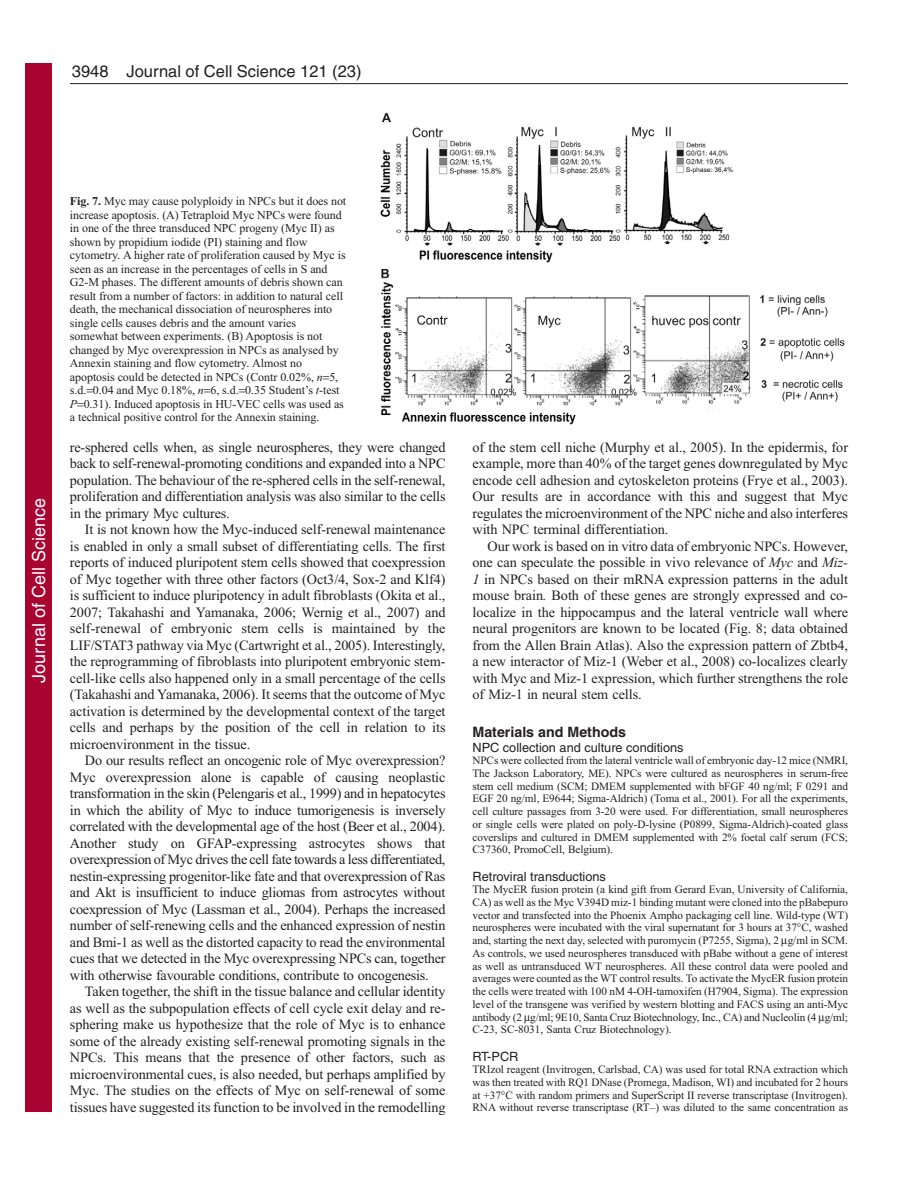
<style>
.page{position:relative;width:918px;height:1188px;background:#fff}
.page>*{position:absolute;margin:0;border:0;box-sizing:border-box;transform-origin:0 0}
.t1{font:18px "Helvetica";color:#fff}
.t2{font:16.5px "Helvetica";color:#231f20}
.t3{font:14.25px/16.5px "Times New Roman";letter-spacing:-.005em;color:#231f20;text-align:justify}
.t4{font:700 14.25px "Helvetica";color:#231f20}
.t5{font:12.75px "Helvetica";color:#231f20}
.t6{font:12px/13.5px "Times New Roman";letter-spacing:-.005em;color:#231f20}
.t7{font:11.25px/12.8px "Times New Roman";letter-spacing:-.005em;color:#231f20;text-align:justify}
.s1{font-weight:700}
.s2{font-style:italic}
</style>
<div class="page">
<hr style="left:70px;top:83px;width:778px;height:1px;background:#231f20">
<img style="left:380px;top:112px;width:465px;height:313px">
<div style="left:26px;top:64px;width:26px;height:1048px;background:#a90332"></div>
<p class="t2" style="left:72px;top:65px;width:38px">3948</p>
<p class="t2" style="left:127px;top:65px;width:237px">Journal of Cell Science 121 (23)</p>
<p class="t1" style="left:28px;top:683px;width:186px;rotate:-90deg">Journal of Cell Science</p>
<p class="t6" style="left:70px;top:195px;width:278px"><span class="s1">Fig. 7.</span> Myc may cause polyploidy in NPCs but it does not increase apoptosis. (A) Tetraploid Myc NPCs were found in one of the three transduced NPC progeny (Myc II) as shown by propidium iodide (PI) staining and flow cytometry. A higher rate of proliferation caused by Myc is seen as an increase in the percentages of cells in S and G2-M phases. The different amounts of debris shown can result from a number of factors: in addition to natural cell death, the mechanical dissociation of neurospheres into single cells causes debris and the amount varies somewhat between experiments. (B) Apoptosis is not changed by Myc overexpression in NPCs as analysed by Annexin staining and flow cytometry. Almost no apoptosis could be detected in NPCs (Contr 0.02%, <span class="s2">n</span> 5, s.d. 0.04 and Myc 0.18%, <span class="s2">n</span> 6, s.d. 0.35 Student’s <span class="s2">t</span>-test <span class="s2">P</span> 0.31). Induced apoptosis in HU-VEC cells was used as a technical positive control for the Annexin staining.</p>
<p class="t3" style="left:70px;top:440px;width:377px">re-sphered cells when, as single neurospheres, they were changed back to self-renewal-promoting conditions and expanded into a NPC population. The behaviour of the re-sphered cells in the self-renewal, proliferation and differentiation analysis was also similar to the cells in the primary Myc cultures.</p>
<p class="t3" style="left:70px;top:522px;width:377px;text-indent:15px">It is not known how the Myc-induced self-renewal maintenance is enabled in only a small subset of differentiating cells. The first reports of induced pluripotent stem cells showed that coexpression of Myc together with three other factors (Oct3/4, Sox-2 and Klf4) is sufficient to induce pluripotency in adult fibroblasts (Okita et al., 2007; Takahashi and Yamanaka, 2006; Wernig et al., 2007) and self-renewal of embryonic stem cells is maintained by the LIF/STAT3 pathway via Myc (Cartwright et al., 2005). Interestingly, the reprogramming of fibroblasts into pluripotent embryonic stem&shy;cell-like cells also happened only in a small percentage of the cells (Takahashi and Yamanaka, 2006). It seems that the outcome of Myc activation is determined by the developmental context of the target cells and perhaps by the position of the cell in relation to its microenvironment in the tissue.</p>
<p class="t3" style="left:70px;top:753px;width:377px;text-indent:15px">Do our results reflect an oncogenic role of Myc overexpression?<br>Myc overexpression alone is capable of causing neoplastic transformation in the skin (Pelengaris et al., 1999) and in hepatocytes in which the ability of Myc to induce tumorigenesis is inversely correlated with the developmental age of the host (Beer et al., 2004).<br>Another study on GFAP-expressing astrocytes shows that overexpression of Myc drives the cell fate towards a less differentiated, nestin-expressing progenitor-like fate and that overexpression of Ras and Akt is insufficient to induce gliomas from astrocytes without coexpression of Myc (Lassman et al., 2004). Perhaps the increased number of self-renewing cells and the enhanced expression of nestin and Bmi-1 as well as the distorted capacity to read the environmental cues that we detected in the Myc overexpressing NPCs can, together with otherwise favourable conditions, contribute to oncogenesis.</p>
<p class="t3" style="left:70px;top:984px;width:377px;text-indent:15px">Taken together, the shift in the tissue balance and cellular identity as well as the subpopulation effects of cell cycle exit delay and re&shy;sphering make us hypothesize that the role of Myc is to enhance some of the already existing self-renewal promoting signals in the NPCs. This means that the presence of other factors, such as microenvironmental cues, is also needed, but perhaps amplified by Myc. The studies on the effects of Myc on self-renewal of some tissues have suggested its function to be involved in the remodelling</p>
<p class="t3" style="left:472px;top:440px;width:377px">of the stem cell niche (Murphy et al., 2005). In the epidermis, for example, more than 40% of the target genes downregulated by Myc encode cell adhesion and cytoskeleton proteins (Frye et al., 2003).<br>Our results are in accordance with this and suggest that Myc regulates the microenvironment of the NPC niche and also interferes with NPC terminal differentiation.</p>
<p class="t3" style="left:472px;top:539px;width:377px;text-indent:15px">Our work is based on in vitro data of embryonic NPCs. However, one can speculate the possible in vivo relevance of <span class="s2">Myc</span> and <span class="s2">Miz-1</span> in NPCs based on their mRNA expression patterns in the adult mouse brain<span class="s2">.</span> Both of these genes are strongly expressed and co&shy;localize in the hippocampus and the lateral ventricle wall where neural progenitors are known to be located (Fig. 8; data obtained from the Allen Brain Atlas). Also the expression pattern of Zbtb4, a new interactor of Miz-1 (Weber et al., 2008) co-localizes clearly with Myc and Miz-1 expression, which further strengthens the role of Miz-1 in neural stem cells.</p>
<p class="t4" style="left:472px;top:726px;width:155px">Materials and Methods</p>
<p class="t5" style="left:472px;top:742px;width:213px">NPC collection and culture conditions</p>
<p class="t7" style="left:472px;top:755px;width:377px">NPCs were collected from the lateral ventricle wall of embryonic day-12 mice (NMRI, The Jackson Laboratory, ME). NPCs were cultured as neurospheres in serum-free stem cell medium (SCM; DMEM supplemented with bFGF 40 ng/ml; F 0291 and EGF 20 ng/ml, E9644; Sigma-Aldrich) (Toma et al., 2001). For all the experiments, cell culture passages from 3-20 were used. For differentiation, small neurospheres or single cells were plated on poly-D-lysine (P0899, Sigma-Aldrich)-coated glass coverslips and cultured in DMEM supplemented with 2% foetal calf serum (FCS; C37360, PromoCell, Belgium).</p>
<p class="t5" style="left:472px;top:871px;width:135px">Retroviral transductions</p>
<p class="t7" style="left:472px;top:884px;width:377px">The MycER fusion protein (a kind gift from Gerard Evan, University of California, CA) as well as the Myc V394D miz-1 binding mutant were cloned into the pBabepuro vector and transfected into the Phoenix Ampho packaging cell line. Wild-type (WT) neurospheres were incubated with the viral supernatant for 3 hours at 37°C, washed and, starting the next day, selected with puromycin (P7255, Sigma), 2 g/ml in SCM.<br>As controls, we used neurospheres transduced with pBabe without a gene of interest as well as untransduced WT neurospheres. All these control data were pooled and averages were counted as the WT control results. To activate the MycER fusion protein the cells were treated with 100 nM 4-OH-tamoxifen (H7904, Sigma). The expression level of the transgene was verified by western blotting and FACS using an anti-Myc antibody (2 g/ml; 9E10, Santa Cruz Biotechnology, Inc., CA) and Nucleolin (4 g/ml; C-23, SC-8031, Santa Cruz Biotechnology).</p>
<p class="t5" style="left:472px;top:1051px;width:47px">RT-PCR</p>
<p class="t7" style="left:472px;top:1064px;width:377px">TRIzol reagent (Invitrogen, Carlsbad, CA) was used for total RNA extraction which was then treated with RQ1 DNase (Promega, Madison, WI) and incubated for 2 hours at +37°C with random primers and SuperScript II reverse transcriptase (Invitrogen).<br>RNA without reverse transcriptase (RT–) was diluted to the same concentration as</p>
</div>
